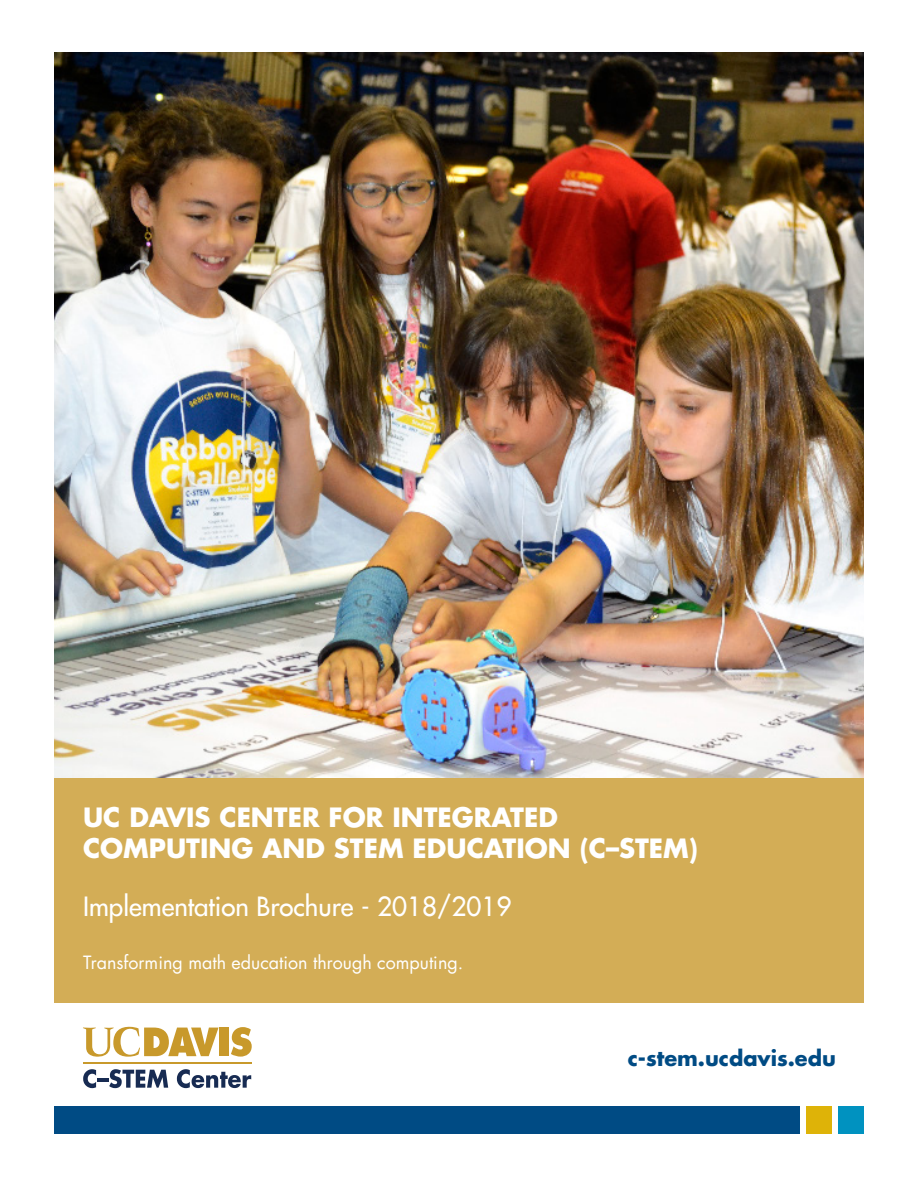
<style>
.page{position:relative;width:918px;height:1188px;background:#fff}
.page>*{position:absolute;margin:0;border:0;box-sizing:border-box;transform-origin:0 0}
.t1{font:700 25.95px/31.2px "Futura UC Davis";color:#fff}
.t2{font:500 25.95px "Futura UC Davis";color:#fff}
.t3{font:700 21px "Futura UC Davis";color:#004b84}
.t4{font:17.85px "Futura UC Davis";color:#fff}
</style>
<div class="page">
<div style="left:54px;top:1106px;width:746px;height:28px;background:#004b84"></div>
<div style="left:839px;top:1106px;width:25px;height:28px;background:#0092c0"></div>
<div style="left:807px;top:1106px;width:25px;height:28px;background:#deb308"></div>
<div style="left:54px;top:777px;width:810px;height:226px;background:#d3ad56"></div>
<img style="left:54px;top:52px;width:810px;height:725px">
<svg style="left:231px;top:1027px;width:21px;height:30px"></svg>
<div style="left:220px;top:1028px;width:9px;height:28px;background:#c8992b"></div>
<svg style="left:83px;top:1026px;width:136px;height:31px"></svg>
<hr style="left:83px;top:1063px;width:169px;height:1px;background:#c8992b">
<svg style="left:83px;top:1069px;width:13px;height:19px"></svg>
<hr style="left:97px;top:1078px;width:12px;height:4px;background:#172b52">
<svg style="left:109px;top:1069px;width:59px;height:19px"></svg>
<svg style="left:177px;top:1069px;width:74px;height:19px"></svg>
<p class="t1" style="left:83px;top:801px;width:616px">UC DAVIS CENTER FOR INTEGRATED<br>COMPUTING AND STEM EDUCATION (C–STEM)</p>
<p class="t2" style="left:83px;top:890px;width:430px">Implementation Brochure - 2018/2019</p>
<p class="t4" style="left:83px;top:951px;width:382px">Transforming math education through computing.</p>
<p class="t3" style="left:628px;top:1044px;width:210px">c-stem.ucdavis.edu</p>
</div>
